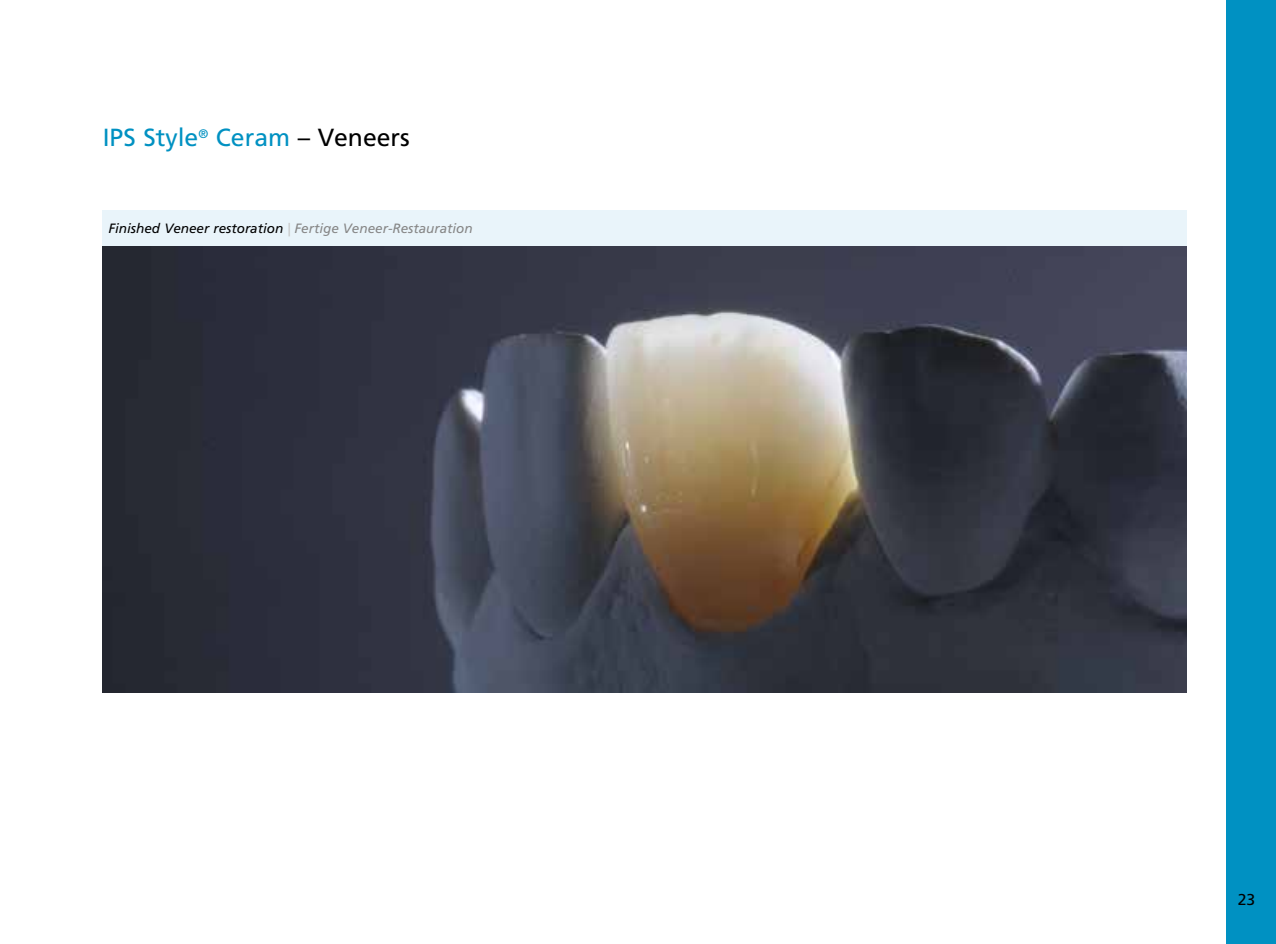
<style>
.page{position:relative;width:1276px;height:944px;background:#fff}
.page>*{position:absolute;margin:0;border:0;box-sizing:border-box;transform-origin:0 0}
.t1{font:24.75px "Frutiger";color:#0091c2}
.t2{font:15.75px "Frutiger";color:#000}
.t3{font:italic 13.5px "Frutiger";color:#878787}
.s1{color:#000}
.s2{color:#c6c6c6}
</style>
<div class="page">
<div style="left:1226px;top:0;width:50px;height:944px;background:#0091c2"></div>
<img style="left:102px;top:246px;width:1084px;height:446px">
<div style="left:102px;top:210px;width:1084px;height:36px;background:#e9f4fa"></div>
<h1 class="t1" style="left:103px;top:123px;width:309px">IPS Style<sup>®</sup> Ceram <span class="s1">– Veneers</span></h1>
<p class="t3" style="left:108px;top:221px;width:366px"><span class="s1">Finished Veneer restoration</span> <span class="s2">|</span> Fertige Veneer-Restauration</p>
<p class="t2" style="left:1237px;top:890px;width:19px">23</p>
</div>
